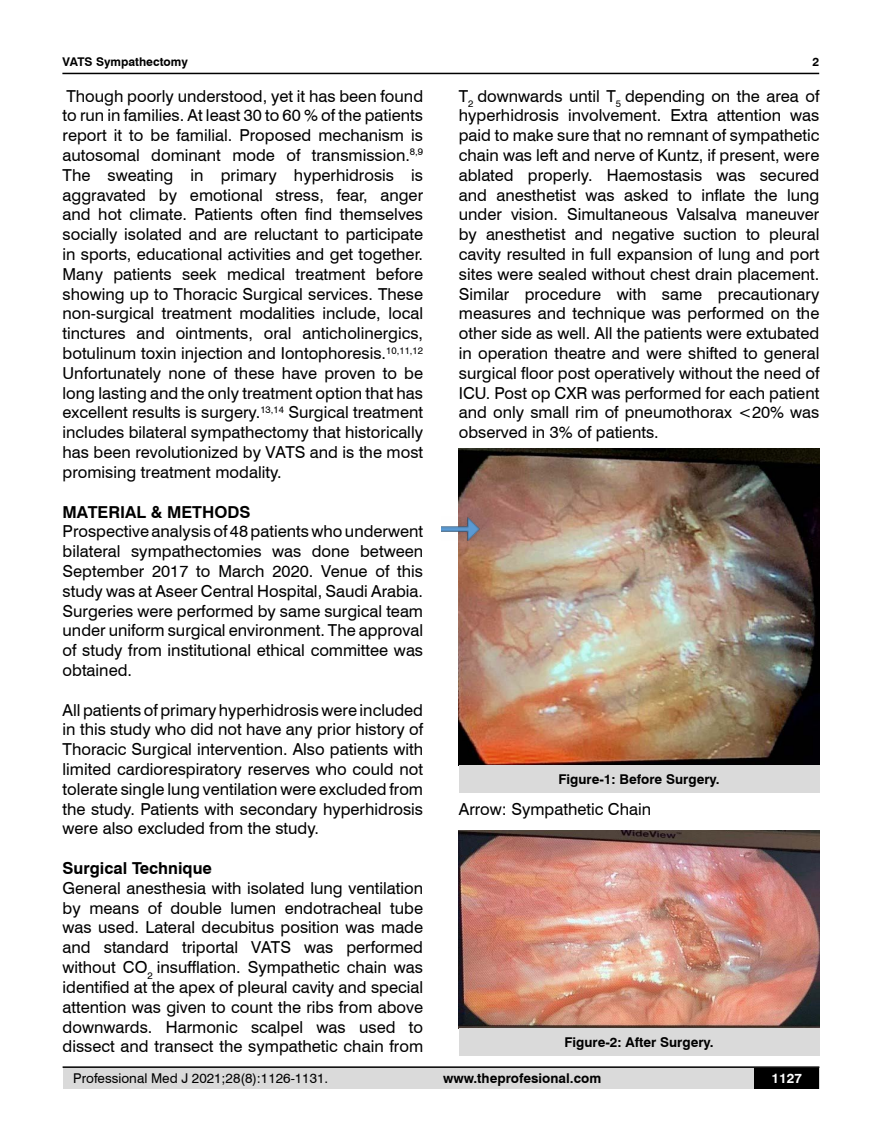
<style>
.page{position:relative;width:882px;height:1145px;background:#fff}
.page>*{position:absolute;margin:0;border:0;box-sizing:border-box;transform-origin:0 0}
.t1{font:16.5px/19.8px "Swiss 721 BT";color:#000;text-align:justify}
.t2{font:700 16.5px "Swiss 721 BT";color:#000}
.t3{font:700 13.5px "Swiss 721 BT";color:#000}
.t4{font:13.5px "Swiss 721 BT";color:#000}
.t5{font:700 13.5px "Swiss 721 BT";color:#fff}
.t6{font:700 12px "Swiss 721 BT";color:#000}
</style>
<div class="page">
<hr style="left:62px;top:73px;width:756px;height:1px;background:#000">
<div style="left:63px;top:1067px;width:756px;height:21px;background:#dadada"></div>
<hr style="left:63px;top:1066px;width:756px;height:2px;background:#000">
<div style="left:754px;top:1068px;width:65px;height:20px;background:#000"></div>
<img style="left:458px;top:448px;width:361px;height:317px">
<img style="left:441px;top:516px;width:38px;height:24px">
<div style="left:458px;top:765px;width:361px;height:27px;background:#dadada"></div>
<img style="left:458px;top:830px;width:361px;height:198px">
<div style="left:458px;top:1028px;width:361px;height:27px;background:#dadada"></div>
<p class="t6" style="left:62px;top:53px;width:127px">VATS Sympathectomy</p>
<p class="t1" style="left:63px;top:85px;width:362px">Though poorly understood, yet it has been found to run in families. At least 30 to 60 % of the patients report it to be familial. Proposed mechanism is autosomal dominant mode of transmission.<sup>8,9<br></sup>The sweating in primary hyperhidrosis is aggravated by emotional stress, fear, anger and hot climate. Patients often find themselves socially isolated and are reluctant to participate in sports, educational activities and get together.<br>Many patients seek medical treatment before showing up to Thoracic Surgical services. These non-surgical treatment modalities include, local tinctures and ointments, oral anticholinergics, botulinum toxin injection and Iontophoresis.<sup>10,11,12<br></sup>Unfortunately none of these have proven to be long lasting and the only treatment option that has excellent results is surgery.<sup>13,14</sup> Surgical treatment includes bilateral sympathectomy that historically has been revolutionized by VATS and is the most promising treatment modality.</p>
<p class="t2" style="left:63px;top:500px;width:189px">MATERIAL &amp; METHODS</p>
<p class="t1" style="left:63px;top:521px;width:362px">Prospective analysis of 48 patients who underwent bilateral sympathectomies was done between September 2017 to March 2020. Venue of this study was at Aseer Central Hospital, Saudi Arabia.<br>Surgeries were performed by same surgical team under uniform surgical environment. The approval of study from institutional ethical committee was obtained.</p>
<p class="t1" style="left:63px;top:699px;width:362px">All patients of primary hyperhidrosis were included in this study who did not have any prior history of Thoracic Surgical intervention. Also patients with limited cardiorespiratory reserves who could not tolerate single lung ventilation were excluded from the study. Patients with secondary hyperhidrosis were also excluded from the study.</p>
<p class="t2" style="left:63px;top:856px;width:151px">Surgical Technique</p>
<p class="t1" style="left:63px;top:877px;width:362px">General anesthesia with isolated lung ventilation by means of double lumen endotracheal tube was used. Lateral decubitus position was made and standard triportal VATS was performed without CO<sub>2</sub> insufflation. Sympathetic chain was identified at the apex of pleural cavity and special attention was given to count the ribs from above downwards. Harmonic scalpel was used to dissect and transect the sympathetic chain from</p>
<p class="t6" style="left:812px;top:53px;width:8px">2</p>
<p class="t1" style="left:458px;top:85px;width:362px">T<sub>2</sub> downwards until T<sub>5</sub> depending on the area of hyperhidrosis involvement. Extra attention was paid to make sure that no remnant of sympathetic chain was left and nerve of Kuntz, if present, were ablated properly. Haemostasis was secured and anesthetist was asked to inflate the lung under vision. Simultaneous Valsalva maneuver by anesthetist and negative suction to pleural cavity resulted in full expansion of lung and port sites were sealed without chest drain placement.<br>Similar procedure with same precautionary measures and technique was performed on the other side as well. All the patients were extubated in operation theatre and were shifted to general surgical floor post operatively without the need of ICU. Post op CXR was performed for each patient and only small rim of pneumothorax &lt;20% was observed in 3% of patients.</p>
<p class="t3" style="left:558px;top:770px;width:163px">Figure-1: Before Surgery.</p>
<p class="t1" style="left:458px;top:798px;width:194px">Arrow: Sympathetic Chain</p>
<p class="t3" style="left:564px;top:1033px;width:151px">Figure-2: After Surgery.</p>
<p class="t4" style="left:73px;top:1069px;width:256px">Professional Med J 2021;28(8):1126-1131.</p>
<p class="t3" style="left:443px;top:1069px;width:159px">www.theprofesional.com</p>
<p class="t5" style="left:771px;top:1069px;width:32px">1127</p>
</div>
